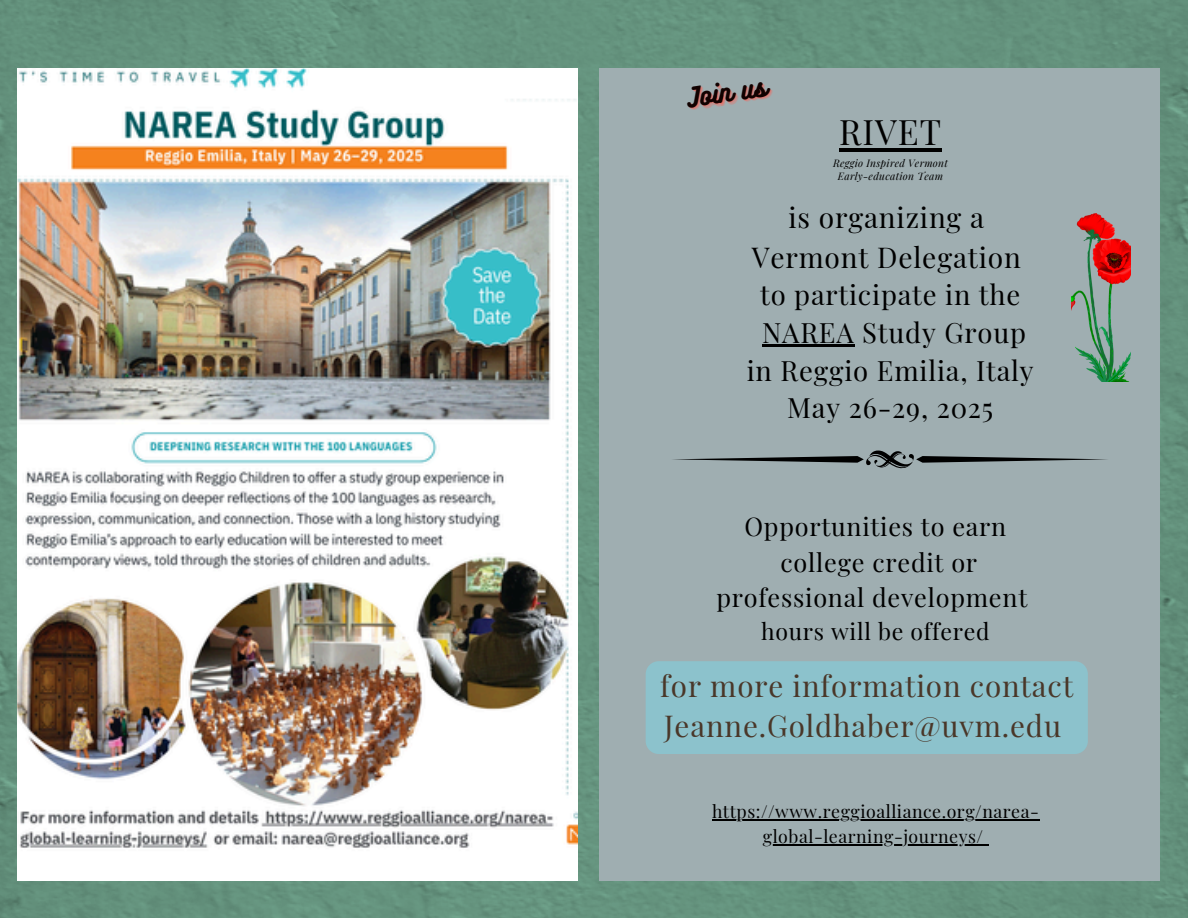
<style>
.page{position:relative;width:1188px;height:918px;background:#fff}
.page>*{position:absolute;margin:0;border:0;box-sizing:border-box;transform-origin:0 0}
.t1{font:34.5px "Playfair Display";letter-spacing:.03em;color:#000}
.t2{font:29.7px/40.5px "Playfair Display";letter-spacing:.03em;color:#4a3729}
.t3{font:28.2px/39.3px "Playfair Display";letter-spacing:.03em;color:#000;text-align:center}
.t4{font:27.6px/37.5px "Playfair Display";letter-spacing:.03em;color:#000;text-align:center}
.t5{font:25.2px/35.1px "Playfair Display";letter-spacing:.03em;color:#000;text-align:center}
.t6{font:24.6px "Bukhari Script";color:#110100}
.t7{font:23.1px "Playfair Display";letter-spacing:.03em;color:#000}
.t8{font:17.7px "Playfair Display";letter-spacing:.03em;color:#000}
.t9{font:italic 10.2px "Playfair Display";letter-spacing:.03em;color:#000}
</style>
<div class="page">
<img style="left:0;top:0;width:1188px;height:918px">
<div style="left:600px;top:68px;width:560px;height:812px;background:#9faeb1"></div>
<img style="left:17px;top:68px;width:560px;height:812px">
<img style="left:1072px;top:213px;width:58px;height:169px">
<svg style="left:673px;top:450px;width:434px;height:18px"></svg>
<hr style="left:712px;top:820px;width:327px;height:1px;background:#000">
<hr style="left:763px;top:844px;width:221px;height:2px;background:#000">
<hr style="left:839px;top:148px;width:103px;height:3px;background:#000">
<hr style="left:762px;top:345px;width:93px;height:2px;background:#000">
<div style="left:646px;top:661px;width:442px;height:93px;background:#8cc2cc;border-radius:13px"></div>
<p class="t6" style="left:685px;top:82px;width:81px;rotate:-9deg">Join us</p>
<h1 class="t1" style="left:839px;top:108px;width:103px">RIVET</h1>
<p class="t9" style="left:833px;top:156px;width:116px">Reggio Inspired Vermont</p>
<p class="t9" style="left:838px;top:169px;width:107px">Early-education Team</p>
<h1 class="t3" style="left:752px;top:197px;width:271px">is organizing a<br>Vermont Delegation</h1>
<h1 class="t4" style="left:747px;top:275px;width:289px">to participate in the<br>NAREA Study Group in Reggio Emilia, Italy</h1>
<h2 class="t4" style="left:787px;top:388px;width:208px">May 26-29, 2025</h2>
<p class="t5" style="left:716px;top:508px;width:312px">Opportunities to earn college credit or professional development</p>
<p class="t7" style="left:761px;top:615px;width:230px">hours will be offered</p>
<h3 class="t2" style="left:660px;top:664px;width:415px">for more information contact<br>Jeanne.Goldhaber@uvm.edu</h3>
<p class="t8" style="left:712px;top:799px;width:328px">https://www.reggioalliance.org/narea-</p>
<p class="t8" style="left:763px;top:824px;width:222px">global-learning-journeys/</p>
</div>
